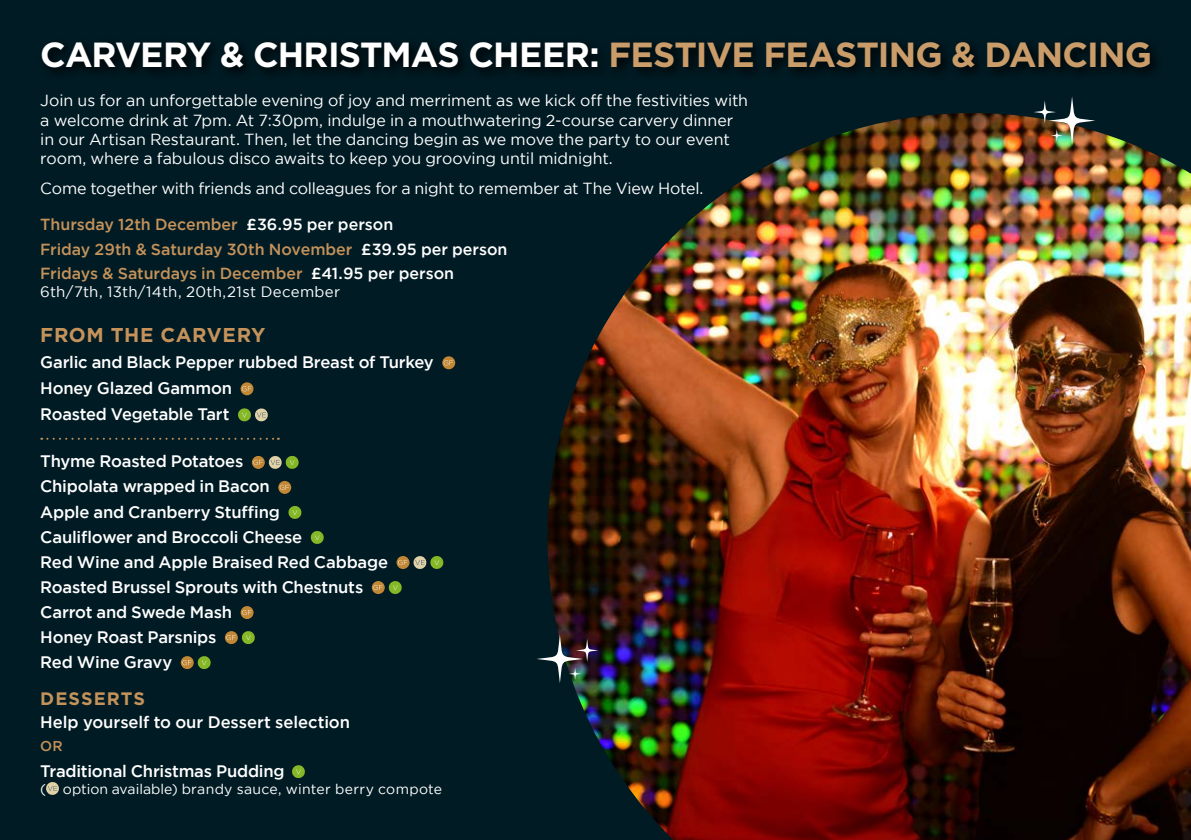
<style>
.page{position:relative;width:1191px;height:840px;background:#fff}
.page>*{position:absolute;margin:0;border:0;box-sizing:border-box;transform-origin:0 0}
.t1{font:700 34.8px "Gotham";letter-spacing:-.025em;color:#fff}
.t2{font:700 20px "Gotham";letter-spacing:.03em;color:#c4925a}
.t3{font:700 18px "Gotham";letter-spacing:.06em;color:#c4925a}
.t4{font:500 16.6px/25px "Gotham";letter-spacing:-.015em;color:#fff}
.t5{font:16px/19.2px "Gotham";letter-spacing:-.005em;color:#fff}
.t6{font:500 16px/24px "Gotham";color:#c4925a}
.t7{font:15px "Gotham";letter-spacing:.02em;color:#fff}
.t8{font:500 14.2px "Gotham";color:#c4925a}
.t9{font:14px "Gotham";letter-spacing:.015em;color:#fff}
.s1{color:#c99c69}
.s2{color:#fff}
</style>
<div class="page">
<div style="left:0;top:0;width:1191px;height:839px;background:#001b24"></div>
<div style="left:37px;top:37px;width:1126px;height:43px;background:#00131a"></div>
<svg style="left:442px;top:356px;width:13px;height:13px"></svg>
<svg style="left:444px;top:360px;width:9px;height:5px"></svg>
<svg style="left:240px;top:382px;width:13px;height:13px"></svg>
<svg style="left:242px;top:386px;width:9px;height:5px"></svg>
<svg style="left:238px;top:408px;width:30px;height:14px"></svg>
<svg style="left:41px;top:437px;width:238px;height:2px"></svg>
<svg style="left:253px;top:455px;width:46px;height:14px"></svg>
<svg style="left:278px;top:480px;width:13px;height:13px"></svg>
<svg style="left:280px;top:484px;width:9px;height:5px"></svg>
<svg style="left:288px;top:506px;width:14px;height:13px"></svg>
<svg style="left:310px;top:531px;width:14px;height:13px"></svg>
<svg style="left:396px;top:555px;width:13px;height:13px"></svg>
<svg style="left:398px;top:555px;width:46px;height:14px"></svg>
<svg style="left:373px;top:581px;width:29px;height:13px"></svg>
<svg style="left:241px;top:605px;width:12px;height:13px"></svg>
<svg style="left:242px;top:609px;width:9px;height:5px"></svg>
<svg style="left:226px;top:631px;width:29px;height:13px"></svg>
<svg style="left:182px;top:656px;width:29px;height:13px"></svg>
<svg style="left:292px;top:765px;width:13px;height:13px"></svg>
<svg style="left:46px;top:782px;width:13px;height:13px"></svg>
<img style="left:547px;top:113px;width:644px;height:726px">
<svg style="left:1048px;top:96px;width:47px;height:49px"></svg>
<svg style="left:1050px;top:129px;width:13px;height:13px"></svg>
<svg style="left:1033px;top:100px;width:23px;height:24px"></svg>
<svg style="left:536px;top:634px;width:47px;height:49px"></svg>
<svg style="left:569px;top:667px;width:12px;height:13px"></svg>
<svg style="left:576px;top:638px;width:22px;height:23px"></svg>
<h1 class="t1" style="left:40px;top:34px;width:1113px">CARVERY &amp; CHRISTMAS CHEER: <span class="s1">FESTIVE FEASTING &amp; DANCING</span></h1>
<p class="t5" style="left:40px;top:91px;width:709px">Join us for an unforgettable evening of joy and merriment as we kick off the festivities with a welcome drink at 7pm. At 7:30pm, indulge in a mouthwatering 2-course carvery dinner in our Artisan Restaurant. Then, let the dancing begin as we move the party to our event room, where a fabulous disco awaits to keep you grooving until midnight.</p>
<p class="t5" style="left:40px;top:179px;width:664px">Come together with friends and colleagues for a night to remember at The View Hotel.</p>
<p class="t6" style="left:40px;top:212px;width:469px">Thursday 12th December <span class="s2">£36.95 per person<br></span>Friday 29th &amp; Saturday 30th November <span class="s2">£39.95 per person<br></span>Fridays &amp; Saturdays in December <span class="s2">£41.95 per person</span></p>
<p class="t7" style="left:40px;top:281px;width:301px">6th/7th, 13th/14th, 20th,21st December</p>
<p class="t2" style="left:40px;top:323px;width:227px">FROM THE CARVERY</p>
<p class="t4" style="left:40px;top:348px;width:395px;line-height:26px">Garlic and Black Pepper rubbed Breast of Turkey<br>Honey Glazed Gammon<br>Roasted Vegetable Tart</p>
<p class="t4" style="left:40px;top:448px;width:349px">Thyme Roasted Potatoes<br>Chipolata wrapped in Bacon<br>Apple and Cranberry Stuffing<br>Cauliflower and Broccoli Cheese<br>Red Wine and Apple Braised Red Cabbage<br>Roasted Brussel Sprouts with Chestnuts<br>Carrot and Swede Mash<br>Honey Roast Parsnips<br>Red Wine Gravy</p>
<p class="t3" style="left:40px;top:688px;width:106px">DESSERTS</p>
<p class="t4" style="left:40px;top:708px;width:311px">Help yourself to our Dessert selection</p>
<p class="t8" style="left:40px;top:737px;width:24px">OR</p>
<p class="t4" style="left:40px;top:757px;width:246px">Traditional Christmas Pudding</p>
<p class="t9" style="left:40px;top:779px;width:403px">( option available) brandy sauce, winter berry compote</p>
</div>
